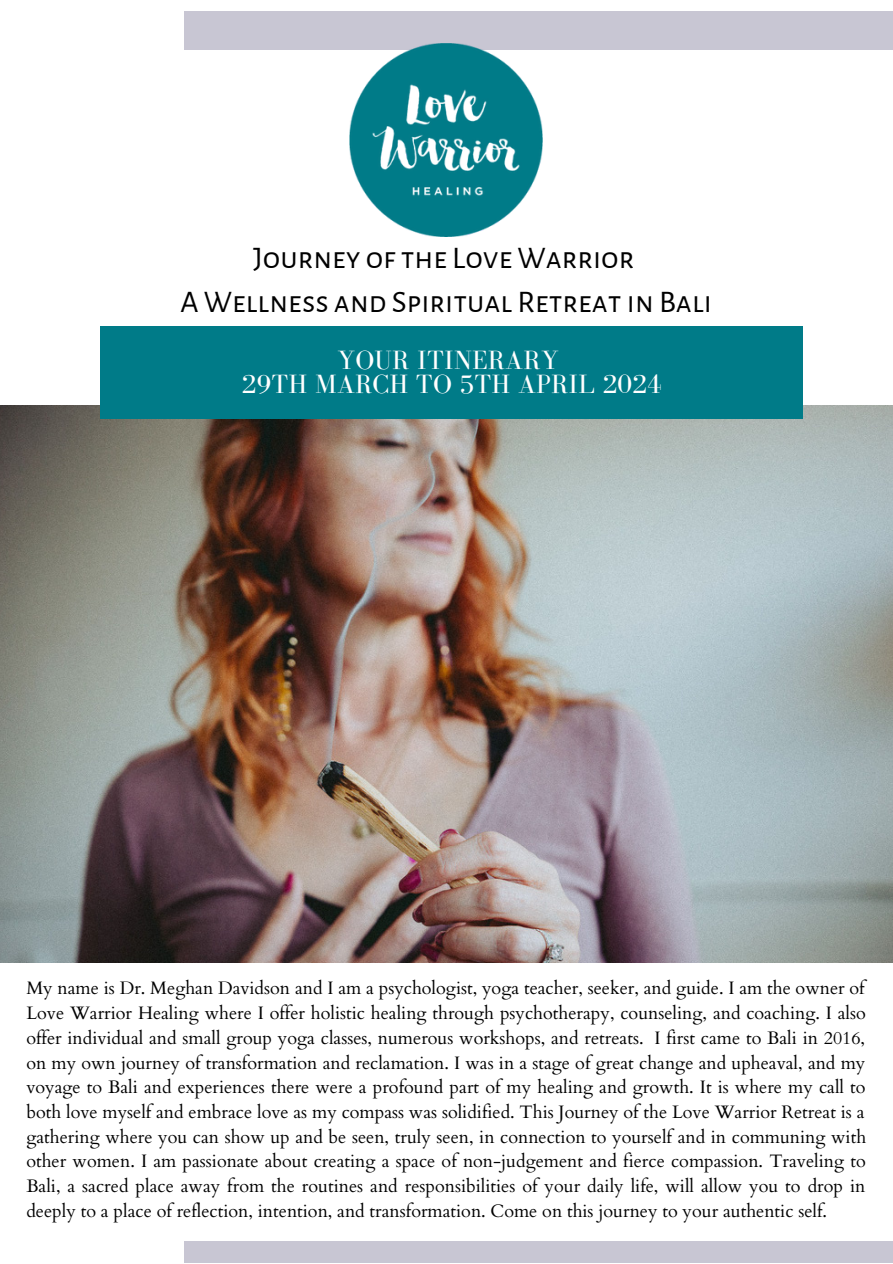
<style>
.page{position:relative;width:893px;height:1264px;background:#fff}
.page>*{position:absolute;margin:0;border:0;box-sizing:border-box;transform-origin:0 0}
.t1{font:31.5px "Alegreya Sans SC";color:#000}
.t2{font:27.15px "Bodoni FLF";letter-spacing:.01em;color:#fff}
.t3{font:18px/24.8px "Cardo";color:#000;text-align:justify}
</style>
<div class="page">
<div style="left:184px;top:1240px;width:708px;height:22px;background:#c8c6d3"></div>
<div style="left:184px;top:11px;width:708px;height:38px;background:#c8c6d3"></div>
<img style="left:0;top:406px;width:892px;height:556px">
<img style="left:350px;top:43px;width:193px;height:193px">
<div style="left:100px;top:326px;width:703px;height:93px;background:#007b88"></div>
<p class="t1" style="left:253px;top:243px;width:382px">Journey of the Love Warrior</p>
<p class="t1" style="left:180px;top:287px;width:533px">A Wellness and Spiritual Retreat in Bali</p>
<p class="t2" style="left:337px;top:345px;width:223px">YOUR ITINERARY</p>
<p class="t2" style="left:242px;top:369px;width:421px">29TH MARCH TO 5TH APRIL 2024</p>
<p class="t3" style="left:26px;top:976px;width:841px">My name is Dr. Meghan Davidson and I am a psychologist, yoga teacher, seeker, and guide. I am the owner of Love Warrior Healing where I offer holistic healing through psychotherapy, counseling, and coaching. I also offer individual and small group yoga classes, numerous workshops, and retreats. I first came to Bali in 2016, on my own journey of transformation and reclamation. I was in a stage of great change and upheaval, and my voyage to Bali and experiences there were a profound part of my healing and growth. It is where my call to both love myself and embrace love as my compass was solidified. This Journey of the Love Warrior Retreat is a gathering where you can show up and be seen, truly seen, in connection to yourself and in communing with other women. I am passionate about creating a space of non-judgement and fierce compassion. Traveling to Bali, a sacred place away from the routines and responsibilities of your daily life, will allow you to drop in deeply to a place of reflection, intention, and transformation. Come on this journey to your authentic self.</p>
</div>
